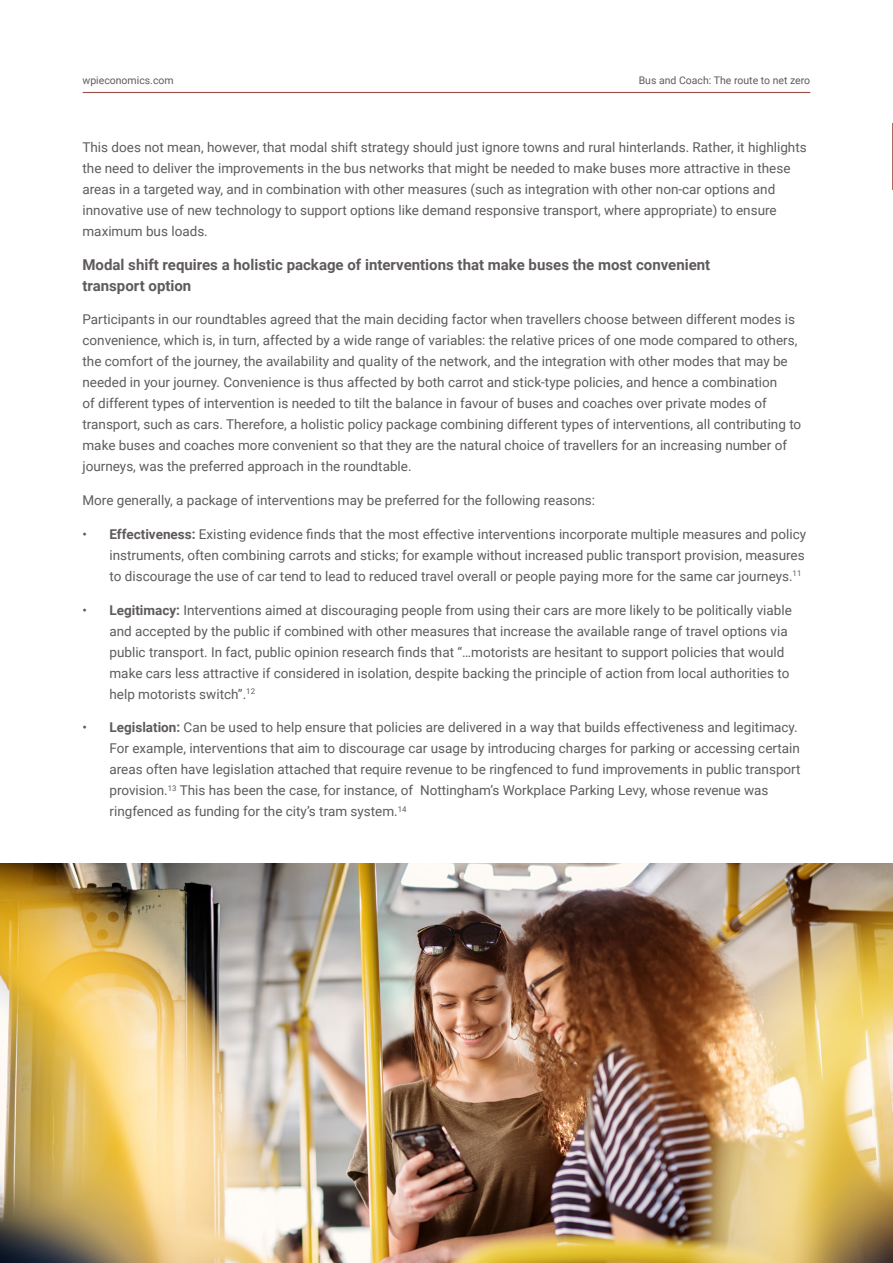
<style>
.page{position:relative;width:893px;height:1263px;background:#fff}
.page>*{position:absolute;margin:0;border:0;box-sizing:border-box;transform-origin:0 0}
._9_Body_Text_Left{font:700 15px/21px "Roboto";color:#5f5b5b}
._9_Body_Text_Left-2{font:13.5px/21px "Roboto";color:#5f5b5b}
.t1{font:10.5px "Roboto";color:#5f5b5b}
.s1{font-weight:700}
</style>
<div class="page">
<hr style="left:83px;top:92px;width:727px;height:1px;background:#9b504a">
<hr style="left:892px;top:123px;width:1px;height:67px;background:#ab6b63">
<img style="left:0;top:863px;width:893px;height:400px">
<p class="t1" style="left:82px;top:72px;width:93px">wpieconomics.com</p>
<p class="t1" style="left:639px;top:72px;width:173px">Bus and Coach: The route to net zero</p>
<p class="_9_Body_Text_Left-2" style="left:82px;top:136px;width:726px">This does not mean, however, that modal shift strategy should just ignore towns and rural hinterlands. Rather, it highlights the need to deliver the improvements in the bus networks that might be needed to make buses more attractive in these areas in a targeted way, and in combination with other measures (such as integration with other non-car options and innovative use of new technology to support options like demand responsive transport, where appropriate) to ensure maximum bus loads.</p>
<p class="_9_Body_Text_Left" style="left:82px;top:253px;width:629px">Modal shift requires a holistic package of interventions that make buses the most convenient transport option</p>
<p class="_9_Body_Text_Left-2" style="left:82px;top:309px;width:720px">Participants in our roundtables agreed that the main deciding factor when travellers choose between different modes is convenience, which is, in turn, affected by a wide range of variables: the relative prices of one mode compared to others, the comfort of the journey, the availability and quality of the network, and the integration with other modes that may be needed in your journey. Convenience is thus affected by both carrot and stick-type policies, and hence a combination<br>of different types of intervention is needed to tilt the balance in favour of buses and coaches over private modes of transport, such as cars. Therefore, a holistic policy package combining different types of interventions, all contributing to make buses and coaches more convenient so that they are the natural choice of travellers for an increasing number of journeys, was the preferred approach in the roundtable.</p>
<p class="_9_Body_Text_Left-2" style="left:82px;top:489px;width:514px">More generally, a package of interventions may be preferred for the following reasons:</p>
<p class="_9_Body_Text_Left-2" style="left:109px;top:523px;width:698px;text-align:justify;text-indent:-27px">• <span class="s1">Effectiveness:</span> Existing evidence finds that the most effective interventions incorporate multiple measures and policy instruments, often combining carrots and sticks; for example without increased public transport provision, measures to discourage the use of car tend to lead to reduced travel overall or people paying more for the same car journeys.<sup>11</sup></p>
<p class="_9_Body_Text_Left-2" style="left:109px;top:599px;width:684px;text-indent:-27px">• <span class="s1">Legitimacy:</span> Interventions aimed at discouraging people from using their cars are more likely to be politically viable and accepted by the public if combined with other measures that increase the available range of travel options via public transport. In fact, public opinion research finds that “…motorists are hesitant to support policies that would make cars less attractive if considered in isolation, despite backing the principle of action from local authorities to help motorists switch”.<sup>12</sup></p>
<p class="_9_Body_Text_Left-2" style="left:109px;top:717px;width:693px;text-indent:-27px">• <span class="s1">Legislation:</span> Can be used to help ensure that policies are delivered in a way that builds effectiveness and legitimacy.<br>For example, interventions that aim to discourage car usage by introducing charges for parking or accessing certain areas often have legislation attached that require revenue to be ringfenced to fund improvements in public transport provision.<sup>13</sup> This has been the case, for instance, of Nottingham’s Workplace Parking Levy, whose revenue was ringfenced as funding for the city’s tram system.<sup>14</sup></p>
</div>
